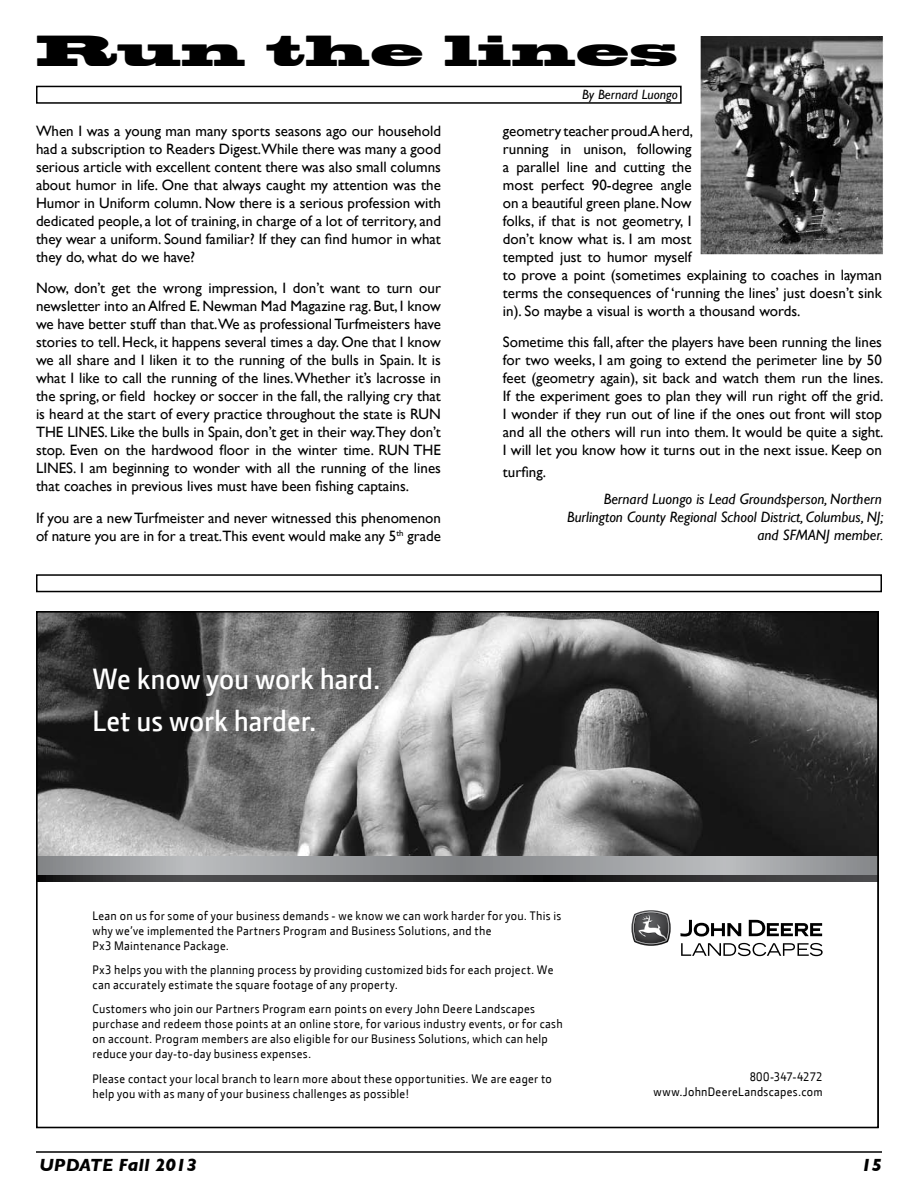
<style>
.page{position:relative;width:918px;height:1188px;background:#fff}
.page>*{position:absolute;margin:0;border:0;box-sizing:border-box;transform-origin:0 0}
.t1{font:40.5px "Blackoak Std";color:#000}
.t2{font:600 29.7px/42.6px "JD Sans";letter-spacing:-.005em;color:#fff}
.t3{font:italic 700 18px "Gill Sans";color:#000}
.t4{font:15px/18px "Gill Sans";color:#000;text-align:justify}
.t5{font:italic 15px/18px "Gill Sans";color:#000;text-align:right}
.t6{font:italic 13.5px "Gill Sans";color:#000}
.t7{font:12.45px/15px "JD Sans";letter-spacing:.025em;color:#000}
</style>
<div class="page">
<hr style="left:36px;top:1151px;width:846px;height:2px;background:#000">
<img style="left:39px;top:614px;width:837px;height:242px">
<svg style="left:681px;top:943px;width:142px;height:13px"></svg>
<svg style="left:631px;top:910px;width:40px;height:36px"></svg>
<svg style="left:749px;top:920px;width:73px;height:16px"></svg>
<svg style="left:681px;top:920px;width:60px;height:17px"></svg>
<svg style="left:39px;top:856px;width:837px;height:19px;background:#9d9fa2"></svg>
<svg style="left:39px;top:875px;width:837px;height:7px;background:#303031"></svg>
<img style="left:701px;top:36px;width:182px;height:219px">
<div style="left:36px;top:86px;width:646px;height:18px;border:2px solid #000"></div>
<div style="left:36px;top:574px;width:846px;height:18px;border:2px solid #000"></div>
<h1 class="t1" style="left:36px;top:24px;width:644px">Run the lines</h1>
<p class="t4" style="left:36px;top:121px;width:407px">When I was a young man many sports seasons ago our household had a subscription to Readers Digest.While there was many a good serious article with excellent content there was also small columns about humor in life. One that always caught my attention was the Humor in Uniform column. Now there is a serious profession with dedicated people, a lot of training, in charge of a lot of territory, and they wear a uniform. Sound familiar? If they can find humor in what they do, what do we have?</p>
<p class="t4" style="left:36px;top:279px;width:407px">Now, don’t get the wrong impression, I don’t want to turn our newsletter into an Alfred E. Newman Mad Magazine rag. But, I know we have better stuff than that.We as professional Turfmeisters have stories to tell. Heck, it happens several times a day. One that I know we all share and I liken it to the running of the bulls in Spain. It is what I like to call the running of the lines. Whether it’s lacrosse in the spring, or field hockey or soccer in the fall, the rallying cry that is heard at the start of every practice throughout the state is RUN THE LINES. Like the bulls in Spain, don’t get in their way.They don’t stop. Even on the hardwood floor in the winter time. RUN THE LINES. I am beginning to wonder with all the running of the lines that coaches in previous lives must have been fishing captains.</p>
<p class="t4" style="left:36px;top:508px;width:407px">If you are a new Turfmeister and never witnessed this phenomenon of nature you are in for a treat.This event would make any 5<sup>th</sup> grade</p>
<h2 class="t2" style="left:93px;top:656px;width:290px">We know you work hard.<br>Let us work harder.</h2>
<p class="t6" style="left:582px;top:86px;width:97px">By Bernard Luongo</p>
<p class="t4" style="left:503px;top:121px;width:381px;text-align:left">geometry teacher proud.A herd,<br>running in unison, following<br>a parallel line and cutting the<br>most perfect 90-degree angle<br>on a beautiful green plane. Now<br>folks, if that is not geometry, I<br>don’t know what is. I am most<br>tempted just to humor myself<br>to prove a point (sometimes explaining to coaches in layman terms the consequences of ‘running the lines’ just doesn’t sink in). So maybe a visual is worth a thousand words.</p>
<p class="t4" style="left:503px;top:333px;width:382px">Sometime this fall, after the players have been running the lines for two weeks, I am going to extend the perimeter line by 50 feet (geometry again), sit back and watch them run the lines.<br>If the experiment goes to plan they will run right off the grid.<br>I wonder if they run out of line if the ones out front will stop and all the others will run into them. It would be quite a sight.<br>I will let you know how it turns out in the next issue. Keep on</p>
<p class="t4" style="left:503px;top:462px;width:45px">turfing.</p>
<p class="t5" style="left:567px;top:490px;width:318px">Bernard Luongo is Lead Groundsperson, Northern<br>Burlington County Regional School District, Columbus, NJ; and SFMANJ member.</p>
<p class="t7" style="left:93px;top:907px;width:470px">Lean on us for some of your business demands - we know we can work harder for you. This is why we’ve implemented the Partners Program and Business Solutions, and the<br>Px3 Maintenance Package.</p>
<p class="t7" style="left:93px;top:962px;width:462px">Px3 helps you with the planning process by providing customized bids for each project. We can accurately estimate the square footage of any property.</p>
<p class="t7" style="left:93px;top:1001px;width:472px">Customers who join our Partners Program earn points on every John Deere Landscapes purchase and redeem those points at an online store, for various industry events, or for cash on account. Program members are also eligible for our Business Solutions, which can help reduce your day-to-day business expenses.</p>
<p class="t7" style="left:93px;top:1070px;width:461px">Please contact your local branch to learn more about these opportunities. We are eager to help you with as many of your business challenges as possible!</p>
<p class="t7" style="left:653px;top:1069px;width:171px;text-align:right">800-347-4272 www.JohnDeereLandscapes.com</p>
<p class="t3" style="left:39px;top:1155px;width:159px">UPDATE Fall 2013</p>
<p class="t3" style="left:861px;top:1155px;width:22px">15</p>
</div>
